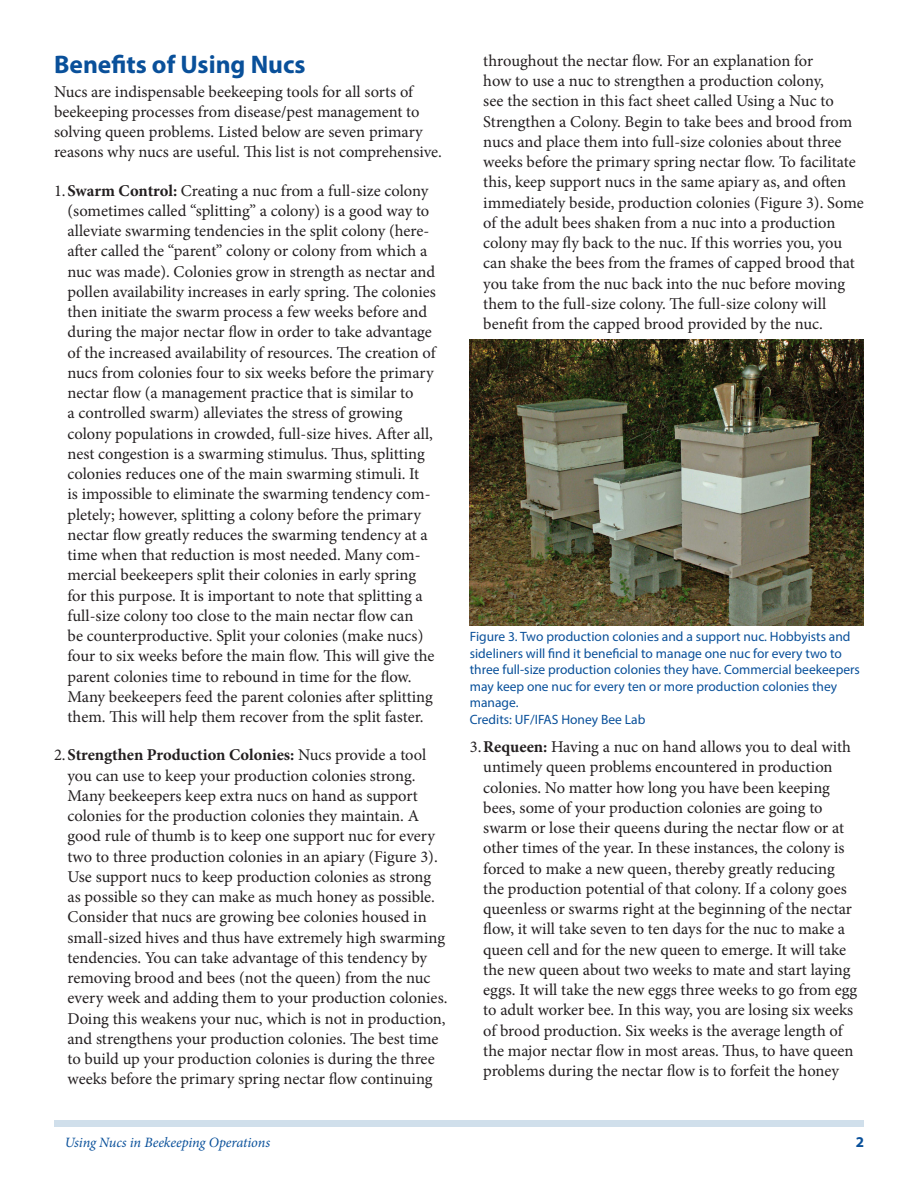
<style>
.page{position:relative;width:918px;height:1188px;background:#fff}
.page>*{position:absolute;margin:0;border:0;box-sizing:border-box;transform-origin:0 0}
.SectionHeading0{font:700 25.5px "Myriad Pro";color:#09509a}
.Paragraph{font:16.5px/20.2px "Minion Pro";color:#231f20}
.t1{font:700 15px "Myriad Pro";color:#09509a}
.RunningTitleItalics{font:italic 14.25px "Minion Pro";letter-spacing:-.01em;color:#09509a}
.FigureCaption{font:13.5px/16.5px "Myriad Pro";color:#09509a}
.s1{font-weight:700}
</style>
<div class="page">
<div style="left:54px;top:1120px;width:810px;height:7px;background:#d0dfeb"></div>
<img style="left:470px;top:340px;width:394px;height:286px">
<p class="SectionHeading0" style="left:54px;top:48px;width:253px">Benefits of Using Nucs</p>
<p class="Paragraph" style="left:54px;top:81px;width:389px">Nucs are indispensable beekeeping tools for all sorts of beekeeping processes from disease/pest management to solving queen problems. Listed below are seven primary reasons why nucs are useful. This list is not comprehensive.</p>
<p class="Paragraph" style="left:68px;top:180px;width:370px;text-indent:-14px">1.<span class="s1">Swarm Control:</span> Creating a nuc from a full-size colony (sometimes called “splitting” a colony) is a good way to alleviate swarming tendencies in the split colony (here&shy;after called the “parent” colony or colony from which a nuc was made). Colonies grow in strength as nectar and pollen availability increases in early spring. The colonies then initiate the swarm process a few weeks before and during the major nectar flow in order to take advantage of the increased availability of resources. The creation of nucs from colonies four to six weeks before the primary nectar flow (a management practice that is similar to<br>a controlled swarm) alleviates the stress of growing colony populations in crowded, full-size hives. After all, nest congestion is a swarming stimulus. Thus, splitting colonies reduces one of the main swarming stimuli. It<br>is impossible to eliminate the swarming tendency com&shy;pletely; however, splitting a colony before the primary nectar flow greatly reduces the swarming tendency at a time when that reduction is most needed. Many com&shy;mercial beekeepers split their colonies in early spring for this purpose. It is important to note that splitting a full-size colony too close to the main nectar flow can<br>be counterproductive. Split your colonies (make nucs) four to six weeks before the main flow. This will give the parent colonies time to rebound in time for the flow.<br>Many beekeepers feed the parent colonies after splitting them. This will help them recover from the split faster.</p>
<p class="Paragraph" style="left:68px;top:745px;width:381px;text-indent:-14px">2.<span class="s1">Strengthen Production Colonies:</span> Nucs provide a tool you can use to keep your production colonies strong.<br>Many beekeepers keep extra nucs on hand as support colonies for the production colonies they maintain. A good rule of thumb is to keep one support nuc for every two to three production colonies in an apiary (Figure 3).<br>Use support nucs to keep production colonies as strong as possible so they can make as much honey as possible.<br>Consider that nucs are growing bee colonies housed in small-sized hives and thus have extremely high swarming tendencies. You can take advantage of this tendency by removing brood and bees (not the queen) from the nuc every week and adding them to your production colonies.<br>Doing this weakens your nuc, which is not in production, and strengthens your production colonies. The best time to build up your production colonies is during the three weeks before the primary spring nectar flow continuing</p>
<p class="Paragraph" style="left:483px;top:51px;width:382px">throughout the nectar flow. For an explanation for<br>how to use a nuc to strengthen a production colony,<br>see the section in this fact sheet called Using a Nuc to Strengthen a Colony. Begin to take bees and brood from nucs and place them into full-size colonies about three weeks before the primary spring nectar flow. To facilitate this, keep support nucs in the same apiary as, and often immediately beside, production colonies (Figure 3). Some of the adult bees shaken from a nuc into a production colony may fly back to the nuc. If this worries you, you can shake the bees from the frames of capped brood that you take from the nuc back into the nuc before moving them to the full-size colony. The full-size colony will benefit from the capped brood provided by the nuc.</p>
<p class="FigureCaption" style="left:470px;top:628px;width:392px">Figure 3. Two production colonies and a support nuc. Hobbyists and sideliners will find it beneficial to manage one nuc for every two to three full-size production colonies they have. Commercial beekeepers may keep one nuc for every ten or more production colonies they manage.</p>
<p class="FigureCaption" style="left:470px;top:711px;width:177px">Credits: UF/IFAS Honey Bee Lab</p>
<p class="Paragraph" style="left:483px;top:737px;width:376px;text-indent:-14px">3.<span class="s1">Requeen:</span> Having a nuc on hand allows you to deal with untimely queen problems encountered in production colonies. No matter how long you have been keeping bees, some of your production colonies are going to swarm or lose their queens during the nectar flow or at other times of the year. In these instances, the colony is forced to make a new queen, thereby greatly reducing the production potential of that colony. If a colony goes queenless or swarms right at the beginning of the nectar flow, it will take seven to ten days for the nuc to make a queen cell and for the new queen to emerge. It will take the new queen about two weeks to mate and start laying eggs. It will take the new eggs three weeks to go from egg to adult worker bee. In this way, you are losing six weeks of brood production. Six weeks is the average length of the major nectar flow in most areas. Thus, to have queen problems during the nectar flow is to forfeit the honey</p>
<p class="RunningTitleItalics" style="left:65px;top:1133px;width:207px">Using Nucs in Beekeeping Operations</p>
<p class="t1" style="left:856px;top:1133px;width:10px">2</p>
</div>
